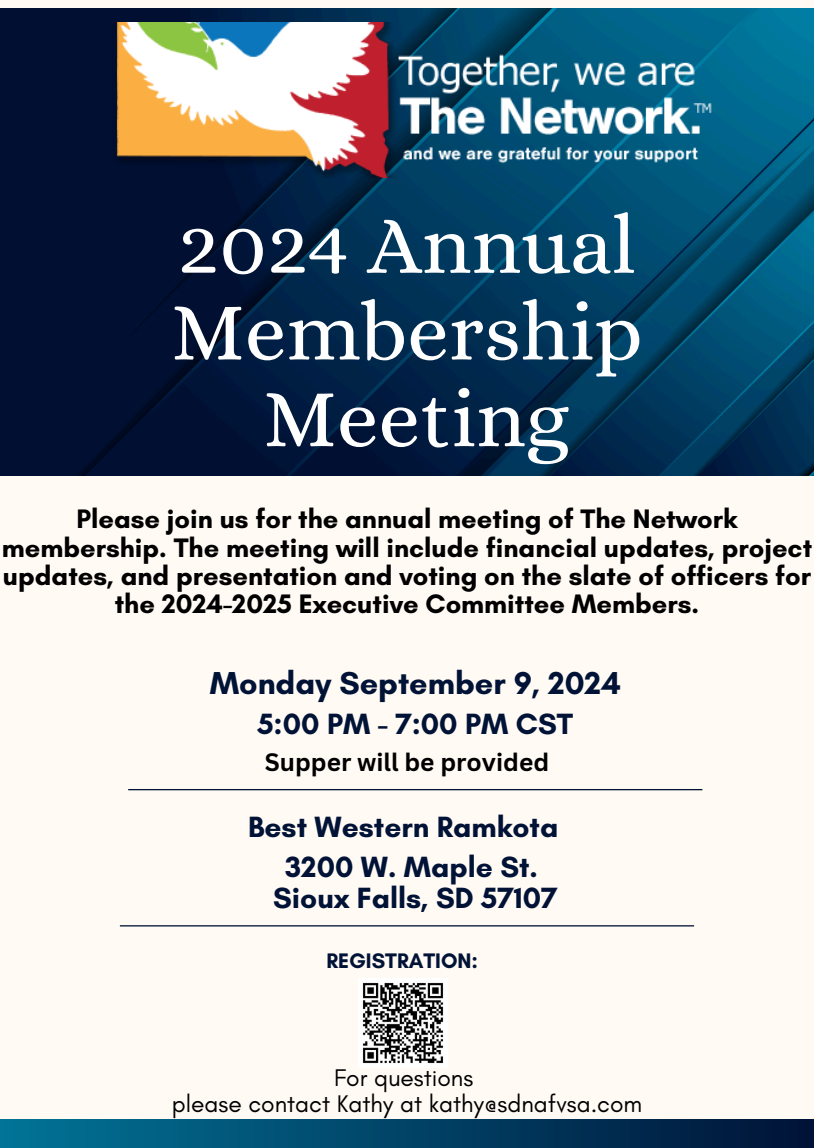
<style>
.page{position:relative;width:814px;height:1148px;background:#fff}
.page>*{position:absolute;margin:0;border:0;box-sizing:border-box;transform-origin:0 0}
.t1{font:82.95px/86.6px "Alice";color:#fff;text-align:center}
.t2{font:700 32.29px "Glacial Indifference";color:#001336}
.t3{font:700 29.84px/30.8px "Glacial Indifference";color:#001336;text-align:center}
.t4{font:700 27.21px/28.2px "Glacial Indifference";color:#000;text-align:center}
.t5{font:24.59px/25.6px "Glacial Indifference";color:#000;text-align:center}
.t6{font:700 24.5px "Canva Sans";color:#000}
.t7{font:700 21.44px "Glacial Indifference";color:#001336}
</style>
<div class="page">
<div style="left:0;top:0;width:814px;height:1147px;background:#fffaf4"></div>
<img style="left:0;top:8px;width:814px;height:467px">
<hr style="left:128px;top:788px;width:574px;height:2px;background:#001336">
<hr style="left:120px;top:924px;width:574px;height:2px;background:#001336">
<div style="left:0;top:1119px;width:814px;height:28px;background:linear-gradient(to right,#017497,#001337)"></div>
<img style="left:113px;top:22px;width:600px;height:155px">
<img style="left:358px;top:978px;width:90px;height:89px">
<h4 class="t1" style="left:171px;top:201px;width:473px">2024 Annual<br>Membership<br>Meeting</h4>
<p class="t4" style="left:2px;top:504px;width:812px">Please join us for the annual meeting of The Network membership. The meeting will include financial updates, project updates, and presentation and voting on the slate of officers for the 2024-2025 Executive Committee Members.</p>
<h3 class="t2" style="left:210px;top:663px;width:413px">Monday September 9, 2024</h3>
<h4 class="t3" style="left:257px;top:708px;width:317px">5:00 PM - 7:00 PM CST</h4>
<h5 class="t6" style="left:265px;top:744px;width:286px">Supper will be provided</h5>
<h2 class="t3" style="left:248px;top:810px;width:312px">Best Western Ramkota</h2>
<h3 class="t3" style="left:273px;top:851px;width:286px">3200 W. Maple St.<br>Sioux Falls, SD 57107</h3>
<h3 class="t7" style="left:326px;top:947px;width:153px">REGISTRATION:</h3>
<p class="t5" style="left:172px;top:1064px;width:472px">For questions<br>please contact Kathy at kathy@sdnafvsa.com</p>
</div>
